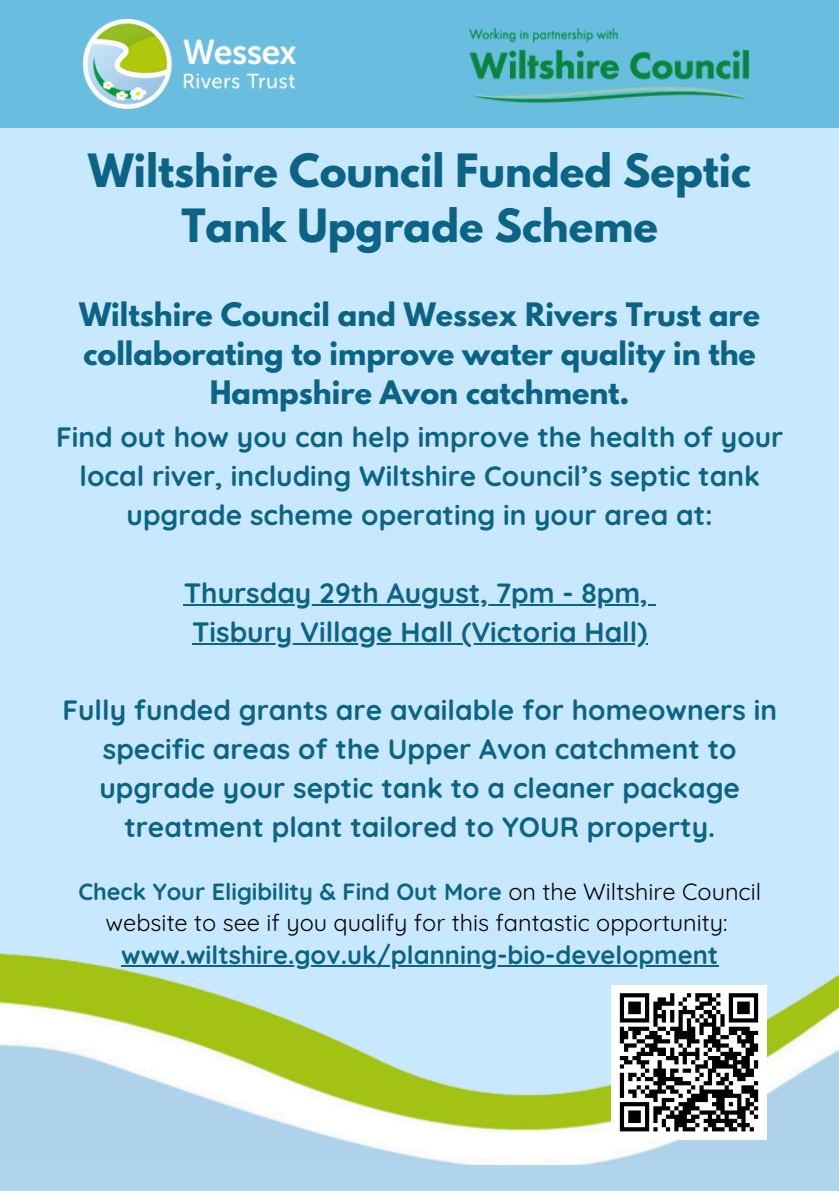
<style>
.page{position:relative;width:839px;height:1191px;background:#fff}
.page>*{position:absolute;margin:0;border:0;box-sizing:border-box;transform-origin:0 0}
.t1{font:700 40.6px/55.6px "League Spartan";color:#0b6486;text-align:center}
.t2{font:700 28.6px/39px "League Spartan";color:#0b6486;text-align:center}
.t3{font:700 28px/39px "Quicksand";color:#0b6486;text-align:center}
.t4{font:700 25.4px "Quicksand";color:#0b6486}
.t5{font:700 23.4px "Quicksand";color:#0b6486}
.t6{font:23.4px "Quicksand";color:#000}
.s1{font-weight:400;color:#000}
</style>
<div class="page">
<div style="left:0;top:0;width:838px;height:1191px;background:#c8e8ff"></div>
<div style="left:0;top:0;width:838px;height:128px;background:#69bedf"></div>
<div style="left:0;top:1140px;width:838px;height:51px;background:#b2d5ee"></div>
<img style="left:0;top:953px;width:838px;height:212px">
<img style="left:469px;top:27px;width:281px;height:76px">
<hr style="left:184px;top:604px;width:464px;height:2px;background:#0b6486">
<svg style="left:648px;top:604px;width:7px;height:2px"></svg>
<hr style="left:192px;top:643px;width:455px;height:2px;background:#0b6486">
<hr style="left:121px;top:966px;width:597px;height:1px;background:#0b6486">
<img style="left:84px;top:20px;width:211px;height:88px">
<div style="left:611px;top:985px;width:155px;height:155px;background:#fff"></div>
<svg style="left:619px;top:993px;width:140px;height:139px"></svg>
<p class="t1" style="left:88px;top:148px;width:664px">Wiltshire Council Funded Septic<br>Tank Upgrade Scheme</p>
<p class="t2" style="left:79px;top:299px;width:682px">Wiltshire Council and Wessex Rivers Trust are collaborating to improve water quality in the<br>Hampshire Avon catchment.</p>
<h1 class="t3" style="left:56px;top:417px;width:729px">Find out how you can help improve the health of your local river, including Wiltshire Council’s septic tank upgrade scheme operating in your area at:</h1>
<h2 class="t3" style="left:184px;top:573px;width:465px">Thursday 29th August, 7pm - 8pm,</h2>
<h2 class="t3" style="left:192px;top:612px;width:457px">Tisbury Village Hall (Victoria Hall)</h2>
<h2 class="t3" style="left:62px;top:690px;width:716px">Fully funded grants are available for homeowners in specific areas of the Upper Avon catchment to</h2>
<h2 class="t3" style="left:99px;top:768px;width:642px">upgrade your septic tank to a cleaner package treatment plant tailored to YOUR property.</h2>
<h2 class="t5" style="left:78px;top:876px;width:684px">Check Your Eligibility &amp; Find Out More <span class="s1">on the Wiltshire Council</span></h2>
<h2 class="t6" style="left:106px;top:908px;width:623px">website to see if you qualify for this fantastic opportunity:</h2>
<p class="t4" style="left:121px;top:939px;width:598px">www.wiltshire.gov.uk/planning-bio-development</p>
</div>
